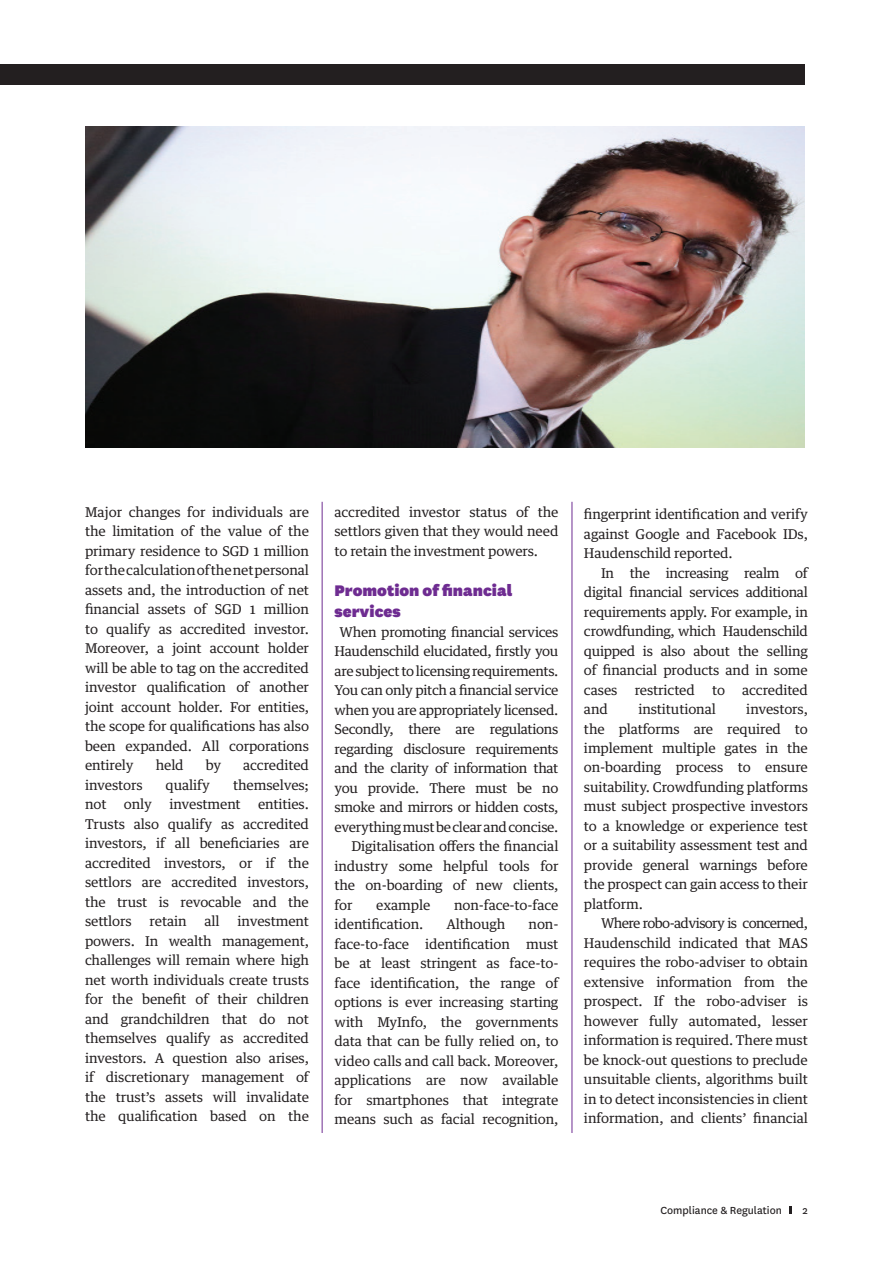
<style>
.page{position:relative;width:893px;height:1263px;background:#fff}
.page>*{position:absolute;margin:0;border:0;box-sizing:border-box;transform-origin:0 0}
.t1{font:900 18px/21px "National";color:#6e2c91}
.t2{font:13.5px/19.5px "Guardian Text Egyp";letter-spacing:-.01em;color:#231f20;text-align:justify}
.t3{font:12px "National";color:#231f20}
</style>
<div class="page">
<svg style="left:790px;top:1206px;width:2px;height:8px"></svg>
<div style="left:0;top:64px;width:805px;height:21px;background:#231f20"></div>
<hr style="left:322px;top:502px;width:1px;height:631px;background:#6e2c91">
<hr style="left:572px;top:502px;width:1px;height:631px;background:#6e2c91">
<img style="left:85px;top:126px;width:720px;height:322px">
<p class="t2" style="left:85px;top:501px;width:225px">Major changes for individuals are the limitation of the value of the primary residence to SGD 1 million for the calculation of the net personal assets and, the introduction of net financial assets of SGD 1 million to qualify as accredited investor.<br>Moreover, a joint account holder will be able to tag on the accredited investor qualification of another joint account holder. For entities, the scope for qualifications has also been expanded. All corporations entirely</p>
<p class="t2" style="left:156px;top:754px;width:29px">held</p>
<p class="t2" style="left:206px;top:754px;width:17px">by</p>
<p class="t2" style="left:243px;top:754px;width:67px">accredited</p>
<p class="t2" style="left:85px;top:774px;width:59px">investors</p>
<p class="t2" style="left:166px;top:774px;width:46px">qualify</p>
<p class="t2" style="left:233px;top:774px;width:77px">themselves;</p>
<p class="t2" style="left:85px;top:793px;width:23px">not</p>
<p class="t2" style="left:124px;top:793px;width:30px">only</p>
<p class="t2" style="left:169px;top:793px;width:73px">investment</p>
<p class="t2" style="left:85px;top:793px;width:225px;text-indent:173px">entities.<br>Trusts also qualify as accredited investors, if all beneficiaries are accredited investors, or if the settlors are accredited investors, the trust is revocable and the settlors</p>
<p class="t2" style="left:150px;top:910px;width:39px">retain</p>
<p class="t2" style="left:205px;top:910px;width:17px">all</p>
<p class="t2" style="left:85px;top:910px;width:225px;text-indent:153px">investment powers. In wealth management, challenges will remain where high net worth individuals create trusts for the benefit of their children and grandchildren that do not themselves qualify as accredited investors. A question also arises, if discretionary management of the trust’s assets will invalidate the qualification based on the</p>
<p class="t2" style="left:334px;top:501px;width:225px">accredited investor status of the settlors given that they would need to retain the investment powers.</p>
<h1 class="t1" style="left:334px;top:579px;width:179px">Promotion of financial services</h1>
<p class="t2" style="left:340px;top:621px;width:220px">When promoting financial services</p>
<p class="t2" style="left:334px;top:640px;width:225px">Haudenschild elucidated, firstly you</p>
<p class="t2" style="left:334px;top:660px;width:225px">are subject to licensing requirements.</p>
<p class="t2" style="left:334px;top:679px;width:225px">You can only pitch a financial service</p>
<p class="t2" style="left:334px;top:699px;width:225px">when you are appropriately licensed.</p>
<p class="t2" style="left:334px;top:718px;width:225px">Secondly, there are regulations</p>
<p class="t2" style="left:334px;top:738px;width:225px">regarding disclosure requirements</p>
<p class="t2" style="left:334px;top:757px;width:225px">and the clarity of information that</p>
<p class="t2" style="left:334px;top:777px;width:225px">you provide. There must be no</p>
<p class="t2" style="left:334px;top:796px;width:225px">smoke and mirrors or hidden costs,</p>
<p class="t2" style="left:334px;top:816px;width:225px">everything must be clear and concise.</p>
<p class="t2" style="left:351px;top:835px;width:208px">Digitalisation offers the financial</p>
<p class="t2" style="left:334px;top:855px;width:225px">industry some helpful tools for</p>
<p class="t2" style="left:334px;top:874px;width:225px">the on-boarding of new clients,</p>
<p class="t2" style="left:334px;top:894px;width:20px">for</p>
<p class="t2" style="left:376px;top:894px;width:56px">example</p>
<p class="t2" style="left:454px;top:894px;width:106px">non-face-to-face</p>
<p class="t2" style="left:334px;top:913px;width:90px">identification.</p>
<p class="t2" style="left:446px;top:913px;width:61px">Although</p>
<p class="t2" style="left:334px;top:913px;width:225px;text-indent:194px">non&shy;face-to-face identification must be at least stringent as face-to&shy;face identification, the range of options is ever increasing starting with MyInfo, the governments data that can be fully relied on, to video calls and call back. Moreover, applications are now available for smartphones that integrate means such as facial recognition,</p>
<p class="t2" style="left:584px;top:503px;width:225px">fingerprint identification and verify against Google and Facebook IDs, Haudenschild reported.</p>
<p class="t2" style="left:584px;top:562px;width:225px;text-indent:17px">In the increasing realm of digital financial services additional requirements apply. For example, in crowdfunding, which Haudenschild quipped is also about the selling of financial products and in some cases</p>
<p class="t2" style="left:635px;top:678px;width:62px">restricted</p>
<p class="t2" style="left:712px;top:678px;width:14px">to</p>
<p class="t2" style="left:742px;top:678px;width:67px">accredited</p>
<p class="t2" style="left:584px;top:698px;width:25px">and</p>
<p class="t2" style="left:638px;top:698px;width:79px">institutional</p>
<p class="t2" style="left:584px;top:698px;width:225px;text-indent:162px">investors, the platforms are required to implement multiple gates in the on-boarding process to ensure suitability. Crowdfunding platforms must subject prospective investors to a knowledge or experience test or a suitability assessment test and provide general warnings before the prospect can gain access to their platform.</p>
<p class="t2" style="left:584px;top:912px;width:225px;text-indent:17px">Where robo-advisory is concerned, Haudenschild indicated that MAS requires the robo-adviser to obtain extensive information from the prospect. If the robo-adviser is however fully automated, lesser information is required. There must be knock-out questions to preclude unsuitable clients, algorithms built in to detect inconsistencies in client information, and clients’ financial</p>
<p class="t3" style="left:660px;top:1202px;width:123px">Compliance &amp; Regulation</p>
<p class="t3" style="left:803px;top:1202px;width:7px">2</p>
</div>
